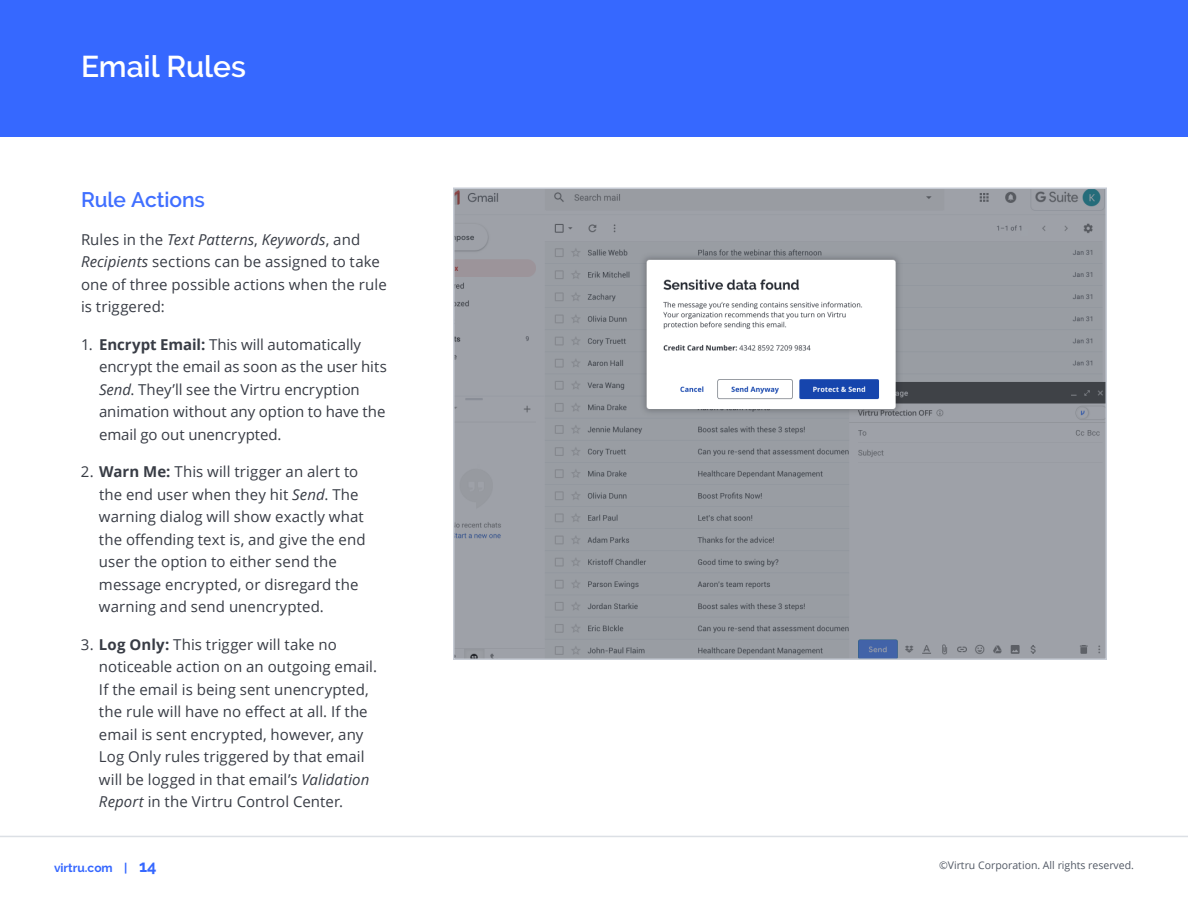
<style>
.page{position:relative;width:1188px;height:918px;background:#fff}
.page>*{position:absolute;margin:0;border:0;box-sizing:border-box;transform-origin:0 0}
.t1{font:600 30px "Raleway";color:#fff}
.t2{font:600 21px "Raleway";letter-spacing:-.005em;color:#406fff}
.t3{font:15px/22.5px "Open Sans";letter-spacing:.005em;color:#383c45}
.t4{font:700 12px "Raleway";color:#3668ff}
.t5{font:10.5px "Open Sans";color:#515864}
.s1{font-style:italic}
.s2{font-weight:700}
.s3{font-size:16.5px}
</style>
<div class="page">
<hr style="left:0;top:836px;width:1188px;height:1px;background:#dce0e5">
<div style="left:0;top:0;width:1188px;height:136px;background:#3668ff"></div>
<img style="left:456px;top:191px;width:648px;height:466px">
<div style="left:453px;top:188px;width:654px;height:472px;border:2px solid #c6cbd4"></div>
<h1 class="t1" style="left:81px;top:50px;width:167px">Email Rules</h1>
<h2 class="t2" style="left:81px;top:188px;width:125px">Rule Actions</h2>
<p class="t3" style="left:81px;top:228px;width:307px">Rules in the <span class="s1">Text Patterns</span>, <span class="s1">Keywords</span>, and <span class="s1">Recipients</span> sections can be assigned to take one of three possible actions when the rule is triggered:</p>
<p class="t3" style="left:99px;top:333px;width:289px;text-indent:-18px">1. <span class="s2">Encrypt Email:</span> This will automatically encrypt the email as soon as the user hits <span class="s1">Send</span>. They’ll see the Virtru encryption animation without any option to have the email go out unencrypted.</p>
<p class="t3" style="left:99px;top:460px;width:268px;text-indent:-18px">2. <span class="s2">Warn Me:</span> This will trigger an alert to the end user when they hit <span class="s1">Send</span>. The warning dialog will show exactly what the offending text is, and give the end user the option to either send the message encrypted, or disregard the warning and send unencrypted.</p>
<p class="t3" style="left:99px;top:633px;width:280px;text-indent:-18px">3. <span class="s2">Log Only:</span> This trigger will take no noticeable action on an outgoing email.<br>If the email is being sent unencrypted, the rule will have no effect at all. If the email is sent encrypted, however, any Log Only rules triggered by that email will be logged in that email’s <span class="s1">Validation Report</span> in the Virtru Control Center.</p>
<p class="t4" style="left:54px;top:861px;width:104px">virtru.com | <span class="s3">14</span></p>
<p class="t5" style="left:939px;top:858px;width:196px">©Virtru Corporation. All rights reserved.</p>
</div>
